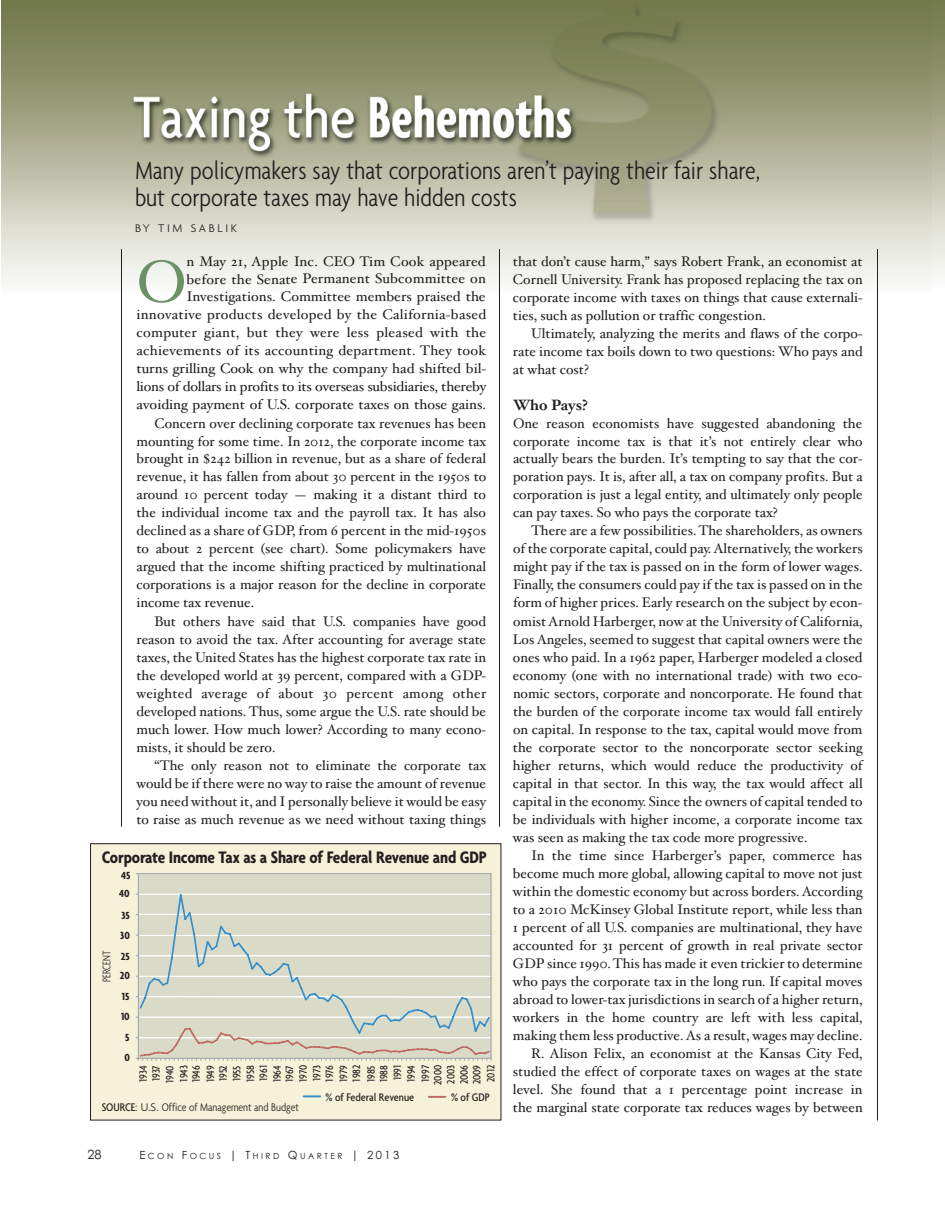
<style>
.page{position:relative;width:945px;height:1215px;background:#fff}
.page>*{position:absolute;margin:0;border:0;box-sizing:border-box;transform-origin:0 0}
.t1{font:58.95px "Hoefler Text";color:#6b9264}
.t2{font:300 condensed 27px/27px "Agenda";color:#231f20}
.t3{font:700 condensed 18px "Agenda";letter-spacing:-.01em;color:#231f20}
.t4{font:700 15px "Hoefler Text";color:#231f20}
.t5{font:13.95px/18px "Hoefler Text";color:#231f20;text-align:justify}
.t6{font:13.95px "Hoefler Text";letter-spacing:.02em;color:#231f20}
.t7{font:13.95px "Hoefler Text";letter-spacing:.025em;color:#231f20}
.t8{font:12.75px "Century Gothic";color:#231f20}
.t9{font:300 condensed 12px "Agenda";color:#231f20}
.t10{font:300 12px "Agenda";letter-spacing:.215em;color:#231f20}
.t11{font:300 condensed 12px "Agenda";color:#231f20;scale:.87 1}
.t12{font:500 condensed 11.85px "Agenda";color:#231f20}
.t13{font:500 condensed 11.55px/13.6px "Agenda";color:#231f20;text-align:justify}
.t14{font:700 condensed 11.25px/18.6px "Agenda";color:#231f20}
.t15{font:8.4px "Century Gothic";letter-spacing:.295em;color:#231f20}
.s1{font-weight:500}
.s2{font-stretch:normal}
.s3{font-size:11.25px}
</style>
<div class="page">
<img style="left:2px;top:0;width:930px;height:283px">
<div style="left:91px;top:844px;width:410px;height:276px;background:#f6f2d9"></div>
<div style="left:90px;top:843px;width:411px;height:277px;border:1px solid #231f20"></div>
<div style="left:139px;top:873px;width:353px;height:20px;background:#d9dbc8"></div>
<svg style="left:304px;top:1095px;width:16px;height:2px"></svg>
<svg style="left:429px;top:1096px;width:16px;height:2px"></svg>
<hr style="left:138px;top:873px;width:353px;height:1px;background:#9ea5ab">
<hr style="left:138px;top:874px;width:1px;height:184px;background:#9ea5ab">
<svg style="left:139px;top:893px;width:352px;height:133px;background:#d7dbcb"></svg>
<svg style="left:136px;top:1026px;width:356px;height:35px;background:#d6d4c4"></svg>
<hr style="left:491px;top:874px;width:1px;height:184px;background:#9ea5ab">
<hr style="left:121px;top:249px;width:1px;height:578px;background:#231f20">
<hr style="left:499px;top:249px;width:1px;height:578px;background:#231f20">
<hr style="left:877px;top:249px;width:1px;height:871px;background:#231f20">
<svg style="left:932px;top:0;width:13px;height:273px;background:#b0b298"></svg>
<h2 class="t2" style="left:135px;top:156px;width:627px">Many policymakers say that corporations aren’t paying their fair share, but corporate taxes may have hidden costs</h2>
<p class="t10" style="left:135px;top:221px;width:104px">BY TIM SABLIK</p>
<h1 class="t1" style="left:136px;top:247px;width:52px">O</h1>
<p class="t5" style="left:187px;top:252px;width:301px">n May 21, Apple Inc. CEO Tim Cook appeared</p>
<p class="t5" style="left:187px;top:270px;width:301px">before the Senate Permanent Subcommittee on</p>
<p class="t5" style="left:187px;top:288px;width:301px">Investigations. Committee members praised the</p>
<p class="t6" style="left:137px;top:307px;width:351px">innovative products developed by the California-based</p>
<p class="t6" style="left:137px;top:325px;width:351px">computer giant, but they were less pleased with the</p>
<p class="t5" style="left:137px;top:342px;width:351px">achievements of its accounting department. They took</p>
<p class="t5" style="left:137px;top:360px;width:351px">turns grilling Cook on why the company had shifted bil-</p>
<p class="t5" style="left:137px;top:378px;width:351px">lions of dollars in profits to its overseas subsidiaries, thereby</p>
<p class="t5" style="left:137px;top:396px;width:351px">avoiding payment of U.S. corporate taxes on those gains.</p>
<p class="t5" style="left:155px;top:414px;width:333px">Concern over declining corporate tax revenues has been</p>
<p class="t5" style="left:137px;top:432px;width:351px">mounting for some time. In 2012, the corporate income tax</p>
<p class="t5" style="left:137px;top:450px;width:351px">brought in $242 billion in revenue, but as a share of federal</p>
<p class="t5" style="left:137px;top:468px;width:351px">revenue, it has fallen from about 30 percent in the 1950s to</p>
<p class="t5" style="left:137px;top:486px;width:351px">around 10 percent today — making it a distant third to</p>
<p class="t5" style="left:137px;top:504px;width:351px">the individual income tax and the payroll tax. It has also</p>
<p class="t5" style="left:137px;top:522px;width:351px">declined as a share of GDP, from 6 percent in the mid-1950s</p>
<p class="t5" style="left:137px;top:540px;width:351px">to about 2 percent (see chart). Some policymakers have</p>
<p class="t5" style="left:137px;top:558px;width:351px">argued that the income shifting practiced by multinational</p>
<p class="t5" style="left:137px;top:576px;width:351px">corporations is a major reason for the decline in corporate</p>
<p class="t5" style="left:136px;top:594px;width:119px">income tax revenue.</p>
<p class="t5" style="left:155px;top:612px;width:333px">But others have said that U.S. companies have good</p>
<p class="t5" style="left:137px;top:630px;width:351px">reason to avoid the tax. After accounting for average state</p>
<p class="t5" style="left:137px;top:648px;width:351px">taxes, the United States has the highest corporate tax rate in</p>
<p class="t5" style="left:137px;top:666px;width:351px">the developed world at 39 percent, compared with a GDP-</p>
<p class="t7" style="left:136px;top:685px;width:351px">weighted average of about 30 percent among other</p>
<p class="t5" style="left:136px;top:702px;width:351px">developed nations. Thus, some argue the U.S. rate should be</p>
<p class="t5" style="left:136px;top:720px;width:351px">much lower. How much lower? According to many econo-</p>
<p class="t5" style="left:136px;top:738px;width:141px">mists, it should be zero.</p>
<p class="t5" style="left:155px;top:756px;width:333px">“The only reason not to eliminate the corporate tax</p>
<p class="t5" style="left:136px;top:774px;width:351px">would be if there were no way to raise the amount of revenue</p>
<p class="t5" style="left:136px;top:792px;width:351px">you need without it, and I personally believe it would be easy</p>
<p class="t5" style="left:136px;top:810px;width:351px">to raise as much revenue as we need without taxing things</p>
<p class="t3" style="left:102px;top:846px;width:387px">Corporate Income Tax as a Share of Federal Revenue and GDP</p>
<p class="t11" style="left:99px;top:982px;width:37px;rotate:-90deg">PERCENT</p>
<p class="t14" style="left:119px;top:866px;width:13px">45<br>40</p>
<p class="t14" style="left:120px;top:905px;width:11px;line-height:19.8px">35<br>30</p>
<p class="t14" style="left:120px;top:966px;width:12px">20</p>
<p class="t14" style="left:121px;top:1007px;width:10px">10</p>
<p class="t14" style="left:121px;top:947px;width:10px">25</p>
<p class="t14" style="left:122px;top:986px;width:9px">15</p>
<p class="t14" style="left:125px;top:1027px;width:7px;line-height:20.1px">5<br>0</p>
<p class="t13" style="left:136px;top:1083px;width:19px;rotate:-90deg">1934<br>1937<br>1940<br>1943</p>
<p class="t13" style="left:189px;top:1082px;width:19px;line-height:14.2px;rotate:-90deg">1946<br>1949</p>
<p class="t13" style="left:216px;top:1082px;width:19px;rotate:-90deg">1952<br>1955<br>1958<br>1961<br>1964</p>
<p class="t13" style="left:282px;top:1082px;width:19px;rotate:-90deg">1967<br>1970<br>1973<br>1976</p>
<p class="t13" style="left:337px;top:1082px;width:19px;line-height:13px;rotate:-90deg">1979<br>1982</p>
<p class="t13" style="left:364px;top:1082px;width:19px;rotate:-90deg">1985<br>1988<br>1991<br>1994<br>1997</p>
<p class="t13" style="left:431px;top:1085px;width:21px;line-height:13px;rotate:-90deg">2000<br>2003<br>2006<br>2009</p>
<p class="t13" style="left:484px;top:1082px;width:18px;rotate:-90deg">2012</p>
<p class="t9" style="left:102px;top:1100px;width:199px"><span class="s1">SOURCE</span><span class="s2">: U.S.</span> Office of Management and Budget</p>
<p class="t12" style="left:326px;top:1090px;width:90px">% of Federal Revenue</p>
<p class="t12" style="left:451px;top:1090px;width:40px">% of GDP</p>
<p class="t8" style="left:88px;top:1147px;width:16px">28</p>
<p class="t15" style="left:139px;top:1151px;width:262px"><span class="s3">E</span>CON <span class="s3">F</span>OCUS <span class="s3">| T</span>HIRD <span class="s3">Q</span>UARTER <span class="s3">| 2013</span></p>
<p class="t5" style="left:513px;top:252px;width:351px">that don’t cause harm,” says Robert Frank, an economist at Cornell University. Frank has proposed replacing the tax on corporate income with taxes on things that cause externali&shy;ties, such as pollution or traffic congestion.</p>
<p class="t5" style="left:513px;top:324px;width:351px;text-indent:18px">Ultimately, analyzing the merits and flaws of the corpo&shy;rate income tax boils down to two questions: Who pays and at what cost?</p>
<p class="t4" style="left:513px;top:396px;width:76px">Who Pays?</p>
<p class="t5" style="left:513px;top:414px;width:351px">One reason economists have suggested abandoning the corporate income tax is that it’s not entirely clear who actually bears the burden. It’s tempting to say that the cor&shy;poration pays. It is, after all, a tax on company profits. But a corporation is just a legal entity, and ultimately only people can pay taxes. So who pays the corporate tax?</p>
<p class="t5" style="left:513px;top:522px;width:351px;text-indent:18px">There are a few possibilities. The shareholders, as owners of the corporate capital, could pay. Alternatively, the workers might pay if the tax is passed on in the form of lower wages.<br>Finally, the consumers could pay if the tax is passed on in the form of higher prices. Early research on the subject by econ&shy;omist Arnold Harberger, now at the University of California, Los Angeles, seemed to suggest that capital owners were the ones who paid. In a 1962 paper, Harberger modeled a closed economy (one with no international trade) with two eco&shy;nomic sectors, corporate and noncorporate. He found that the burden of the corporate income tax would fall entirely on capital. In response to the tax, capital would move from the corporate sector to the noncorporate sector seeking higher returns, which would reduce the productivity of capital in that sector. In this way, the tax would affect all capital in the economy. Since the owners of capital tended to be individuals with higher income, a corporate income tax was seen as making the tax code more progressive.</p>
<p class="t5" style="left:513px;top:846px;width:351px;text-align:right">In the time since Harberger’s paper, commerce has become much more global, allowing capital to move not just within the domestic economy but across borders. According to a 2010 McKinsey Global Institute report, while less than 1 percent of all U.S. companies are multinational, they have accounted for 31 percent of growth in real private sector GDP since 1990. This has made it even trickier to determine who pays the corporate tax in the long run. If capital moves abroad to lower-tax jurisdictions in search of a higher return, workers in the home country are left with less capital, making them less productive. As a result, wages may decline.<br>R. Alison Felix, an economist at the Kansas City Fed, studied the effect of corporate taxes on wages at the state level. She found that a 1 percentage point increase in the marginal state corporate tax reduces wages by between</p>
</div>
